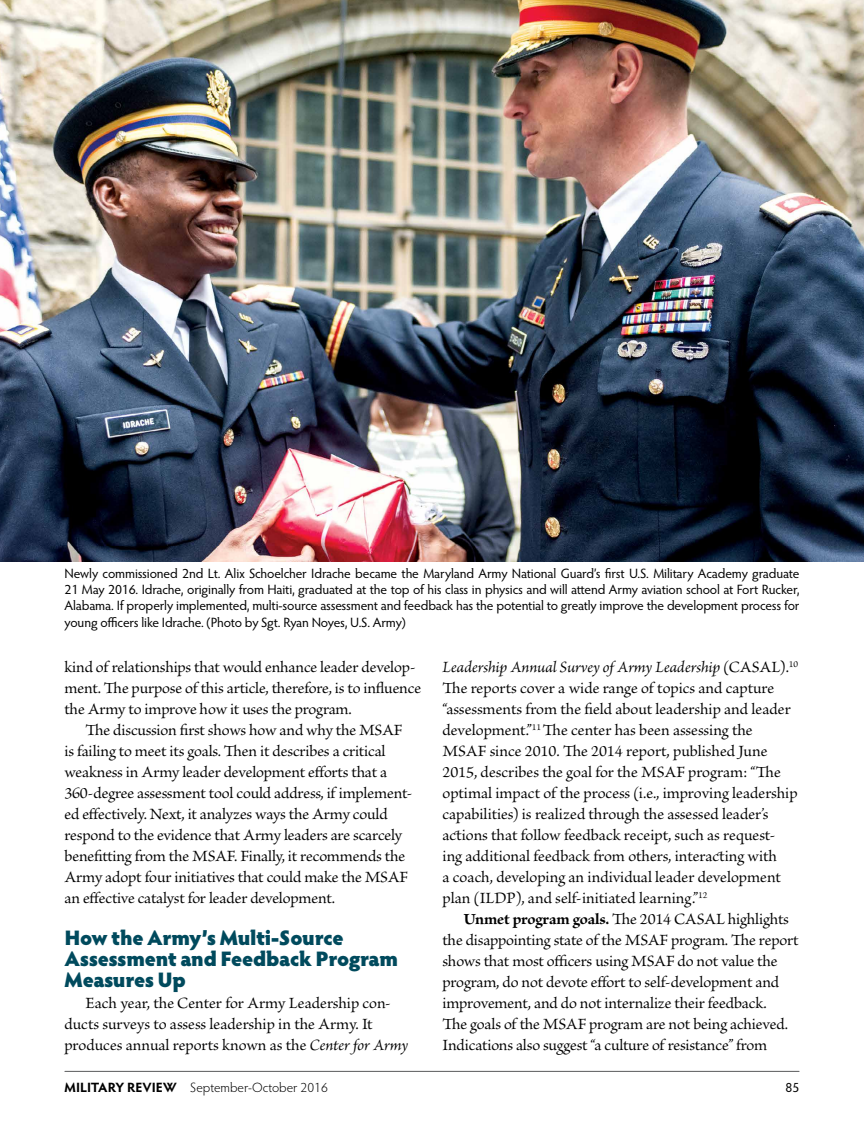
<style>
.page{position:relative;width:864px;height:1134px;background:#fff}
.page>*{position:absolute;margin:0;border:0;box-sizing:border-box;transform-origin:0 0}
.t1{font:900 21px/21px "Hypatia Sans Pro";letter-spacing:-.02em;color:#004a5d}
.t2{font:16.5px/21px "Brioso Pro";letter-spacing:-.005em;color:#000}
.t3{font:13.5px/16.5px "Hypatia Sans Pro";letter-spacing:-.015em;color:#000;text-align:justify}
.t4{font:300 13.5px "Hypatia Sans Pro";color:#000}
.s1{font-style:italic}
.s2{font-weight:700}
</style>
<div class="page">
<hr style="left:65px;top:1071px;width:734px;height:1px;background:#58595b">
<img style="left:0;top:0;width:864px;height:562px">
<p class="t3" style="left:64px;top:564px;width:737px">Newly commissioned 2nd Lt. Alix Schoelcher Idrache became the Maryland Army National Guard’s first U.S. Military Academy graduate 21 May 2016. Idrache, originally from Haiti, graduated at the top of his class in physics and will attend Army aviation school at Fort Rucker, Alabama. If properly implemented, multi-source assessment and feedback has the potential to greatly improve the development process for young officers like Idrache. (Photo by Sgt. Ryan Noyes, U.S. Army)</p>
<p class="t2" style="left:64px;top:657px;width:358px">kind of relationships that would enhance leader develop&shy;ment. The purpose of this article, therefore, is to influence the Army to improve how it uses the program.</p>
<p class="t2" style="left:64px;top:720px;width:349px;text-indent:21px">The discussion first shows how and why the MSAF is failing to meet its goals. Then it describes a critical weakness in Army leader development efforts that a 360-degree assessment tool could address, if implement&shy;ed effectively. Next, it analyzes ways the Army could respond to the evidence that Army leaders are scarcely benefitting from the MSAF. Finally, it recommends the Army adopt four initiatives that could make the MSAF an effective catalyst for leader development.</p>
<p class="t1" style="left:64px;top:926px;width:335px">How the Army’s Multi-Source<br>Assessment and Feedback Program<br>Measures Up</p>
<p class="t2" style="left:65px;top:993px;width:345px;text-indent:21px">Each year, the Center for Army Leadership con&shy;ducts surveys to assess leadership in the Army. It produces annual reports known as the <span class="s1">Center for Army</span></p>
<p class="t2" style="left:443px;top:657px;width:357px"><span class="s1">Leadership Annual Survey of Army Leadership</span> (CASAL).<sup>10<br></sup>The reports cover a wide range of topics and capture “assessments from the field about leadership and leader development.”<sup>11</sup> The center has been assessing the MSAF since 2010. The 2014 report, published June 2015, describes the goal for the MSAF program: “The optimal impact of the process (i.e., improving leadership capabilities) is realized through the assessed leader’s actions that follow feedback receipt, such as request&shy;ing additional feedback from others, interacting with<br>a coach, developing an individual leader development plan (ILDP), and self-initiated learning.”<sup>12</sup></p>
<p class="t2" style="left:442px;top:909px;width:358px;text-indent:21px"><span class="s2">Unmet program goals.</span> The 2014 CASAL highlights the disappointing state of the MSAF program. The report shows that most officers using MSAF do not value the program, do not devote effort to self-development and improvement, and do not internalize their feedback.<br>The goals of the MSAF program are not being achieved.<br>Indications also suggest “a culture of resistance” from</p>
<p class="t4" style="left:64px;top:1079px;width:265px"><span class="s2">MILITARY REVIEW</span> September-October 2016</p>
<p class="t3" style="left:786px;top:1079px;width:15px">85</p>
</div>
